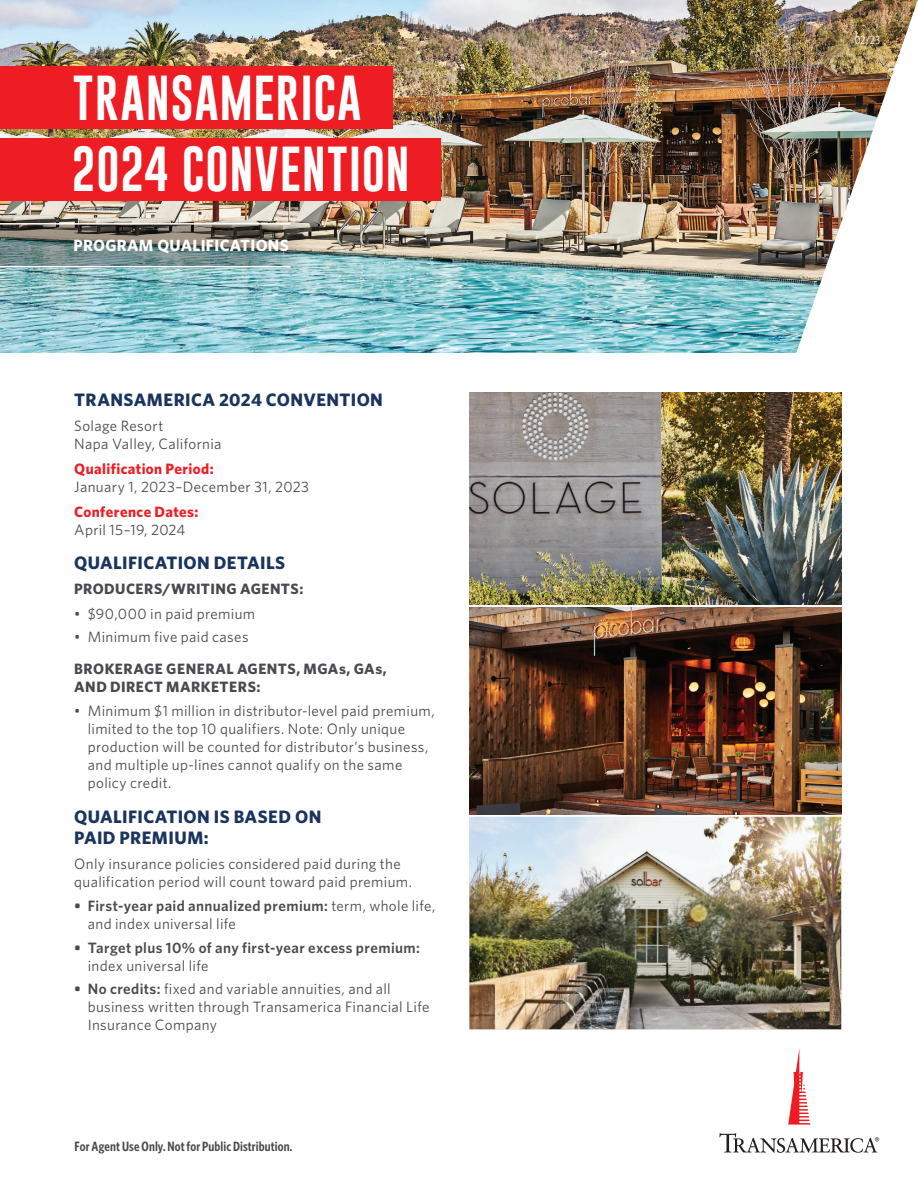
<style>
.page{position:relative;width:918px;height:1188px;background:#fff}
.page>*{position:absolute;margin:0;border:0;box-sizing:border-box;transform-origin:0 0}
.t1{font:46.35px/71.6px "Gobold";letter-spacing:.015em;color:#fff}
.t2{font:700 18px/21px "Whitney";letter-spacing:.02em;color:#1a345d}
.t3{font:700 16.2px "Whitney";letter-spacing:.02em;color:#fff}
.t4{font:15px/18px "Whitney";letter-spacing:.025em;color:#474a4e}
.t5{font:700 15px/18px "Whitney";letter-spacing:.035em;color:#474a4e}
.t6{font:600 15px "Whitney";letter-spacing:.025em;color:#474a4e}
.t7{font:700 15px "Whitney";letter-spacing:.025em;color:#ee1d23}
.t8{font:600 13.5px "Whitney Condensed";letter-spacing:.01em;color:#474a4e}
.t9{font:12px "Whitney Condensed";letter-spacing:.015em;color:#fff}
.s1{font-weight:600}
</style>
<div class="page">
<svg style="left:788px;top:1048px;width:22px;height:77px"></svg>
<svg style="left:719px;top:1133px;width:160px;height:20px"></svg>
<img style="left:469px;top:392px;width:372px;height:213px">
<img style="left:469px;top:817px;width:372px;height:212px">
<img style="left:469px;top:607px;width:372px;height:207px">
<img style="left:0;top:0;width:789px;height:353px">
<img style="left:0;top:224px;width:306px;height:43px">
<div style="left:0;top:66px;width:393px;height:63px;background:#ee1d23"></div>
<div style="left:0;top:138px;width:441px;height:62px;background:#ee1d23"></div>
<img style="left:789px;top:0;width:129px;height:353px">
<hr style="left:0;top:223px;width:290px;height:2px;background:#fff">
<hr style="left:0;top:266px;width:290px;height:1px;background:#fff">
<h1 class="t1" style="left:72px;top:62px;width:340px">TRANSAMERICA<br>2024 CONVENTION</h1>
<p class="t3" style="left:73px;top:234px;width:217px">PROGRAM QUALIFICATIONS</p>
<p class="t2" style="left:74px;top:389px;width:310px">TRANSAMERICA 2024 CONVENTION</p>
<p class="t4" style="left:74px;top:417px;width:149px">Solage Resort<br>Napa Valley, California</p>
<p class="t7" style="left:74px;top:459px;width:141px">Qualification Period:</p>
<p class="t4" style="left:74px;top:477px;width:236px">January 1, 2023–December 31, 2023</p>
<p class="t7" style="left:74px;top:501px;width:126px">Conference Dates:</p>
<p class="t4" style="left:74px;top:520px;width:113px">April 15–19, 2024</p>
<p class="t2" style="left:74px;top:552px;width:213px">QUALIFICATION DETAILS</p>
<p class="t5" style="left:74px;top:579px;width:231px">PRODUCERS/WRITING AGENTS:</p>
<p class="t4" style="left:74px;top:604px;width:182px">• $90,000 in paid premium</p>
<p class="t4" style="left:74px;top:628px;width:176px">• Minimum five paid cases</p>
<p class="t5" style="left:74px;top:659px;width:314px">BROKERAGE GENERAL AGENTS, MGAs, GAs,<br>AND DIRECT MARKETERS:</p>
<p class="t4" style="left:88px;top:702px;width:348px;text-indent:-14px">• Minimum $1 million in distributor-level paid premium, limited to the top 10 qualifiers. Note: Only unique production will be counted for distributor’s business, and multiple up-lines cannot qualify on the same policy credit.</p>
<p class="t2" style="left:74px;top:806px;width:249px">QUALIFICATION IS BASED ON<br>PAID PREMIUM:</p>
<p class="t4" style="left:74px;top:854px;width:339px">Only insurance policies considered paid during the qualification period will count toward paid premium.</p>
<p class="t4" style="left:88px;top:897px;width:349px;text-indent:-13px"><span class="s1">• First-year paid annualized premium:</span> term, whole life, and index universal life</p>
<p class="t6" style="left:74px;top:938px;width:347px">• Target plus 10% of any first-year excess premium:</p>
<p class="t4" style="left:88px;top:956px;width:122px">index universal life</p>
<p class="t4" style="left:88px;top:980px;width:343px;text-indent:-14px"><span class="s1">• No credits:</span> fixed and variable annuities, and all business written through Transamerica Financial Life<br>Insurance Company</p>
<p class="t8" style="left:75px;top:1138px;width:219px">For Agent Use Only. Not for Public Distribution.</p>
<p class="t9" style="left:858px;top:26px;width:23px">12/19</p>
<p class="t9" style="left:855px;top:32px;width:27px">02/23</p>
</div>
